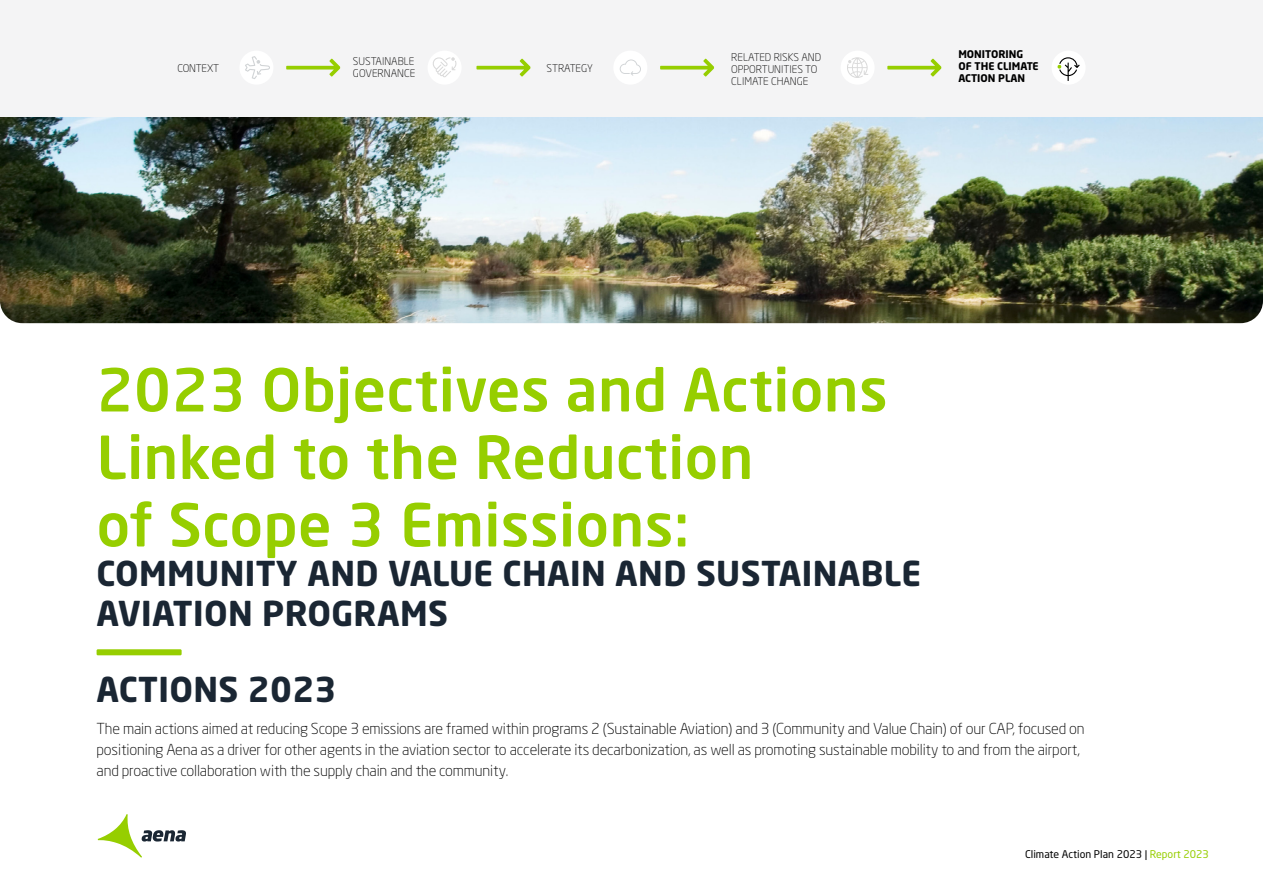
<style>
.page{position:relative;width:1263px;height:893px;background:#fff}
.page>*{position:absolute;margin:0;border:0;box-sizing:border-box;transform-origin:0 0}
.t1{font:500 58.5px "Neo Sans Std";letter-spacing:.01em;color:#96ce00}
.t2{font:700 33.9px "Neo Sans Std";letter-spacing:.01em;color:#1a2633}
.texto{font:300 15px/21px "Neo Sans Std";letter-spacing:-.01em;color:#000}
.t3{font:300 10.5px/12px "Neo Sans Std";color:#000}
.t4{font:10.5px "Neo Sans Std";color:#000}
.t5{font:700 10.5px/12px "Neo Sans Std";color:#000}
.s1{color:#96ce00}
</style>
<div class="page">
<img style="left:0;top:117px;width:1263px;height:206px">
<svg style="left:98px;top:814px;width:88px;height:44px"></svg>
<div style="left:0;top:0;width:1263px;height:117px;background:#f4f4f5"></div>
<div style="left:239px;top:51px;width:34px;height:34px;background:#fff;border-radius:50%"></div>
<div style="left:428px;top:51px;width:34px;height:34px;background:#fff;border-radius:50%"></div>
<div style="left:613px;top:51px;width:34px;height:34px;background:#fff;border-radius:50%"></div>
<div style="left:841px;top:51px;width:34px;height:34px;background:#fff;border-radius:50%"></div>
<div style="left:1051px;top:51px;width:34px;height:34px;background:#fff;border-radius:50%"></div>
<svg style="left:433px;top:57px;width:24px;height:20px"></svg>
<svg style="left:245px;top:56px;width:25px;height:23px"></svg>
<svg style="left:286px;top:59px;width:54px;height:18px"></svg>
<svg style="left:887px;top:59px;width:54px;height:18px"></svg>
<svg style="left:660px;top:59px;width:54px;height:18px"></svg>
<svg style="left:476px;top:59px;width:55px;height:18px"></svg>
<svg style="left:620px;top:59px;width:21px;height:17px"></svg>
<svg style="left:847px;top:57px;width:21px;height:21px"></svg>
<svg style="left:1057px;top:57px;width:23px;height:24px"></svg>
<div style="left:97px;top:649px;width:85px;height:6px;background:#96ce00"></div>
<p class="t3" style="left:177px;top:62px;width:43px">CONTEXT</p>
<p class="t3" style="left:353px;top:55px;width:64px">SUSTAINABLE<br>GOVERNANCE</p>
<p class="t3" style="left:546px;top:62px;width:48px">STRATEGY</p>
<p class="t3" style="left:731px;top:51px;width:91px">RELATED RISKS AND<br>OPPORTUNITIES TO<br>CLIMATE CHANGE</p>
<p class="t5" style="left:958px;top:48px;width:82px">MONITORING<br>OF THE CLIMATE<br>ACTION PLAN</p>
<p class="t1" style="left:97px;top:353px;width:793px">2023 Objectives and Actions</p>
<p class="t1" style="left:97px;top:420px;width:658px">Linked to the Reduction</p>
<p class="t1" style="left:97px;top:488px;width:594px">of Scope 3 Emissions:</p>
<p class="t2" style="left:97px;top:552px;width:826px">COMMUNITY AND VALUE CHAIN AND SUSTAINABLE</p>
<p class="t2" style="left:97px;top:591px;width:353px">AVIATION PROGRAMS</p>
<p class="t2" style="left:97px;top:667px;width:241px">ACTIONS 2023</p>
<p class="texto" style="left:97px;top:718px;width:990px">The main actions aimed at reducing Scope 3 emissions are framed within programs 2 (Sustainable Aviation) and 3 (Community and Value Chain) of our CAP, focused on positioning Aena as a driver for other agents in the aviation sector to accelerate its decarbonization, as well as promoting sustainable mobility to and from the airport,</p>
<p class="texto" style="left:97px;top:760px;width:413px">and proactive collaboration with the supply chain and the community.</p>
<p class="t4" style="left:1025px;top:847px;width:185px">Climate Action Plan 2023 | <span class="s1">Report 2023</span></p>
</div>
